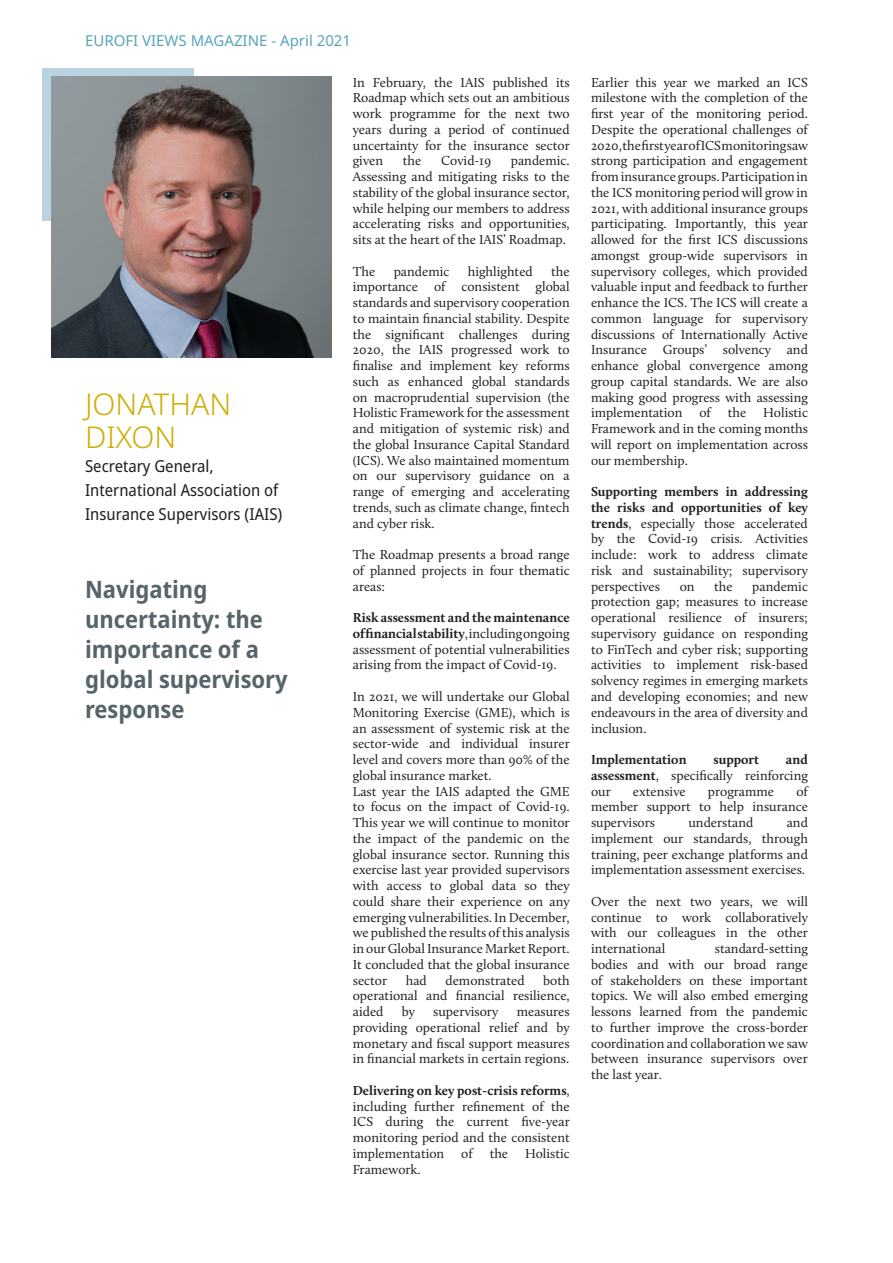
<style>
.page{position:relative;width:893px;height:1263px;background:#fff}
.page>*{position:absolute;margin:0;border:0;box-sizing:border-box;transform-origin:0 0}
.Style_Firstname_Last{font:300 30px/33px "Noto Sans";color:#cead05}
.Style_Titre{font:700 semi-condensed 24px/30px "Noto Sans";color:#57656b}
.Style_Function_Organ{font:semi-condensed 16.5px/24px "Noto Sans";color:#231f20}
.t1{font:15px "Noto Sans";color:#57a5bb}
.Style_Note{font:13.5px/15.8px "Calluna";color:#231f20;text-align:justify}
.Style_Note-2{font:700 13.5px "Calluna";color:#231f20}
.s1{font-weight:700}
</style>
<div class="page">
<div style="left:43px;top:68px;width:151px;height:152px;background:#b9d4e0"></div>
<img style="left:51px;top:77px;width:280px;height:280px">
<p class="t1" style="left:85px;top:30px;width:268px">EUROFI VIEWS MAGAZINE - April 2021</p>
<p class="Style_Firstname_Last" style="left:85px;top:388px;width:148px">JONATHAN<br>DIXON</p>
<p class="Style_Function_Organ" style="left:85px;top:454px;width:130px">Secretary General,</p>
<p class="Style_Function_Organ" style="left:85px;top:478px;width:199px">International Association of<br>Insurance Supervisors (IAIS)</p>
<p class="Style_Titre" style="left:85px;top:574px;width:204px">Navigating uncertainty: the importance of a global supervisory response</p>
<p class="Style_Note" style="left:353px;top:74px;width:218px">In February, the IAIS published its Roadmap which sets out an ambitious work programme for the next two years during a period of continued uncertainty for the insurance sector given</p>
<p class="Style_Note" style="left:353px;top:153px;width:218px;text-indent:158px">pandemic.<br>Assessing and mitigating risks to the stability of the global insurance sector, while helping our members to address accelerating risks and opportunities, sits at the heart of the IAIS’ Roadmap.</p>
<p class="Style_Note" style="left:353px;top:263px;width:24px">The</p>
<p class="Style_Note" style="left:394px;top:263px;width:57px">pandemic</p>
<p class="Style_Note" style="left:468px;top:263px;width:67px">highlighted</p>
<p class="Style_Note" style="left:403px;top:153px;width:20px">the</p>
<p class="Style_Note" style="left:441px;top:153px;width:51px">Covid-19</p>
<p class="Style_Note" style="left:353px;top:263px;width:218px;text-indent:198px">the importance of consistent global standards and supervisory cooperation to maintain financial stability. Despite the significant challenges during 2020, the IAIS progressed work to finalise and implement key reforms such as enhanced global standards on macroprudential supervision (the Holistic Framework for the assessment and mitigation of systemic risk) and the global Insurance Capital Standard (ICS). We also maintained momentum on our supervisory guidance on a range of emerging and accelerating trends, such as climate change, fintech and cyber risk.</p>
<p class="Style_Note" style="left:353px;top:547px;width:218px">The Roadmap presents a broad range of planned projects in four thematic areas:</p>
<p class="Style_Note" style="left:353px;top:610px;width:218px"><span class="s1">Risk assessment and the maintenance of financial stability</span>, including ongoing assessment of potential vulnerabilities arising from the impact of Covid-19.</p>
<p class="Style_Note" style="left:353px;top:688px;width:218px">In 2021, we will undertake our Global Monitoring Exercise (GME), which is an assessment of systemic risk at the sector-wide and individual insurer level and covers more than 90% of the global insurance market.</p>
<p class="Style_Note" style="left:353px;top:783px;width:218px">Last year the IAIS adapted the GME to focus on the impact of Covid-19.<br>This year we will continue to monitor the impact of the pandemic on the global insurance sector. Running this exercise last year provided supervisors with access to global data so they could share their experience on any emerging vulnerabilities. In December, we published the results of this analysis in our Global Insurance Market Report.<br>It concluded that the global insurance sector</p>
<p class="Style_Note" style="left:353px;top:972px;width:218px;text-indent:190px">both operational and financial resilience, aided</p>
<p class="Style_Note" style="left:406px;top:972px;width:23px">had</p>
<p class="Style_Note" style="left:445px;top:972px;width:81px">demonstrated</p>
<p class="Style_Note" style="left:402px;top:1003px;width:15px">by</p>
<p class="Style_Note" style="left:433px;top:1003px;width:67px">supervisory</p>
<p class="Style_Note" style="left:353px;top:1003px;width:218px;text-indent:164px">measures providing operational relief and by monetary and fiscal support measures in financial markets in certain regions.</p>
<p class="Style_Note" style="left:353px;top:1082px;width:218px"><span class="s1">Delivering on key post-crisis reforms</span>, including further refinement of the ICS during the current five-year monitoring period and the consistent implementation</p>
<p class="Style_Note" style="left:461px;top:1145px;width:13px">of</p>
<p class="Style_Note" style="left:490px;top:1145px;width:20px">the</p>
<p class="Style_Note" style="left:525px;top:1145px;width:46px">Holistic</p>
<p class="Style_Note" style="left:353px;top:1161px;width:69px">Framework.</p>
<p class="Style_Note" style="left:591px;top:74px;width:219px">Earlier this year we marked an ICS milestone with the completion of the first year of the monitoring period.<br>Despite the operational challenges of 2020, the first year of ICS monitoring saw strong participation and engagement from insurance groups. Participation in the ICS monitoring period will grow in 2021, with additional insurance groups participating. Importantly, this year allowed for the first ICS discussions amongst group-wide supervisors in supervisory colleges, which provided valuable input and feedback to further enhance the ICS. The ICS will create a common language for supervisory discussions of Internationally Active Insurance Groups’ solvency and enhance global convergence among group capital standards. We are also making good progress with assessing implementation</p>
<p class="Style_Note" style="left:591px;top:405px;width:218px;text-indent:172px">Holistic Framework and in the coming months will report on implementation across our membership.</p>
<p class="Style_Note" style="left:591px;top:484px;width:218px"><span class="s1">Supporting members in addressing the risks and opportunities of key trends</span>, especially those accelerated by the Covid-19 crisis. Activities include: work to address climate risk and sustainability; supervisory perspectives</p>
<p class="Style_Note" style="left:699px;top:405px;width:13px">of</p>
<p class="Style_Note" style="left:728px;top:405px;width:20px">the</p>
<p class="Style_Note" style="left:591px;top:578px;width:218px;text-indent:161px">pandemic protection gap; measures to increase operational resilience of insurers; supervisory guidance on responding to FinTech and cyber risk; supporting activities to implement risk-based solvency regimes in emerging markets and developing economies; and new endeavours in the area of diversity and inclusion.</p>
<p class="Style_Note-2" style="left:591px;top:751px;width:97px">Implementation</p>
<p class="Style_Note-2" style="left:713px;top:751px;width:47px">support</p>
<p class="Style_Note" style="left:680px;top:578px;width:16px">on</p>
<p class="Style_Note" style="left:714px;top:578px;width:20px">the</p>
<p class="Style_Note" style="left:591px;top:751px;width:218px;text-indent:195px"><span class="s1">and assessment</span>, specifically reinforcing our</p>
<p class="Style_Note" style="left:591px;top:783px;width:218px;text-indent:205px">of member support to help insurance supervisors</p>
<p class="Style_Note" style="left:633px;top:783px;width:54px">extensive</p>
<p class="Style_Note" style="left:708px;top:783px;width:68px">programme</p>
<p class="Style_Note" style="left:591px;top:814px;width:218px;text-indent:196px">and implement our standards, through training, peer exchange platforms and implementation assessment exercises.</p>
<p class="Style_Note" style="left:591px;top:893px;width:218px">Over the next two years, we will continue to work collaboratively with our colleagues in the other international</p>
<p class="Style_Note" style="left:688px;top:814px;width:66px">understand</p>
<p class="Style_Note" style="left:591px;top:940px;width:218px;text-indent:124px">standard-setting bodies and with our broad range of stakeholders on these important topics. We will also embed emerging lessons learned from the pandemic to further improve the cross-border coordination and collaboration we saw between insurance supervisors over the last year.</p>
</div>
